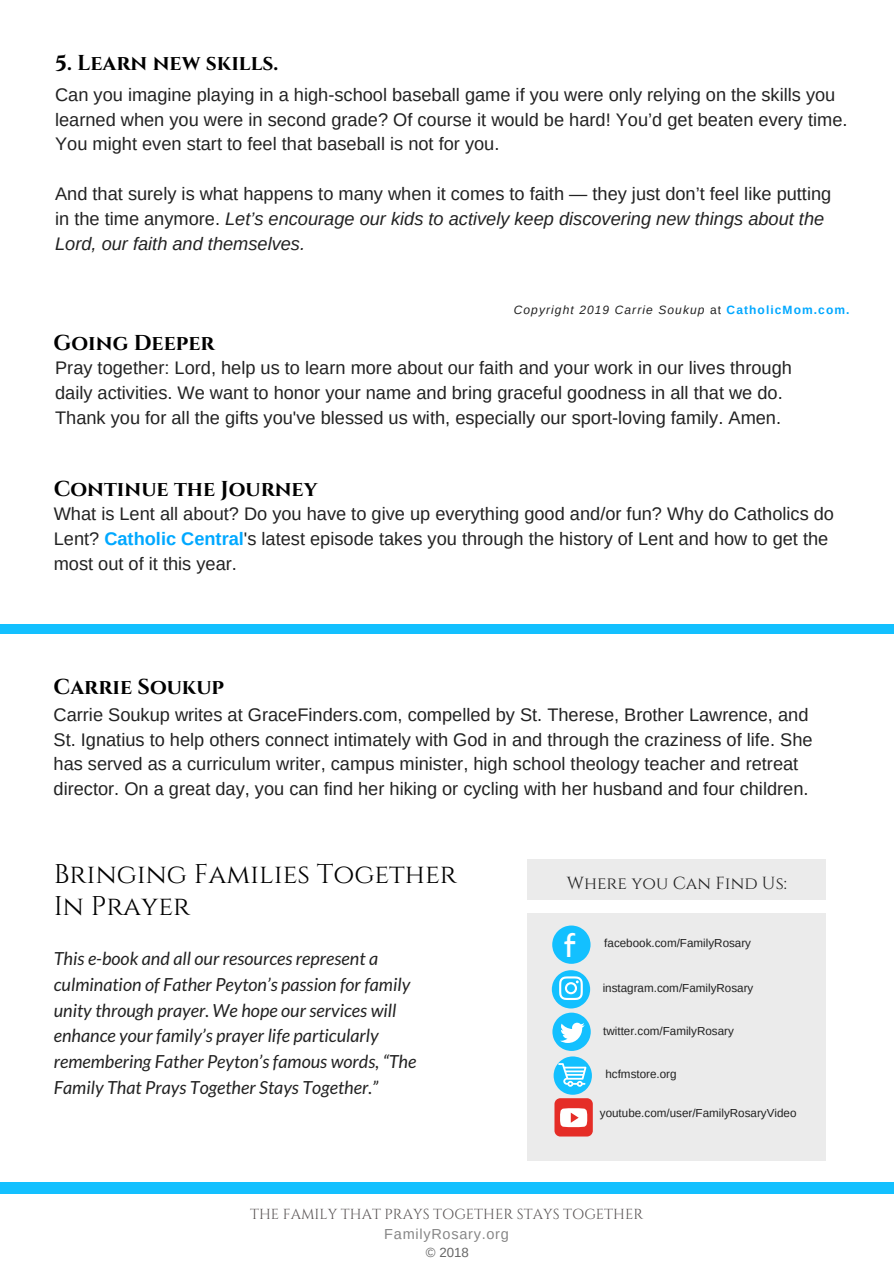
<style>
.page{position:relative;width:894px;height:1264px;background:#fff}
.page>*{position:absolute;margin:0;border:0;box-sizing:border-box;transform-origin:0 0}
.t1{font:32.85px "Kollektif";color:#fff}
.t2{font:27px/32.7px "Cinzel";color:#000}
.t3{font:700 21.45px "Cinzel";color:#000}
.t4{font:18.15px/24.8px "Arimo";color:#222}
.t5{font:italic 18px/26px "Lato";color:#222}
.t6{font:17.4px "Cinzel";color:#222}
.t7{font:14.55px "Cinzel";color:#5b5657}
.t8{font:14.55px "Arimo";letter-spacing:.05em;color:#878787}
.t9{font:13.2px "Arimo";color:#666}
.t10{font:italic 12px "Arimo";letter-spacing:.09em;color:#222}
.t11{font:11.7px "Arimo";color:#222}
.s1{font-style:italic}
.s2{font-style:normal}
.s3{font-weight:700;font-style:normal;color:#00a8ff}
.s4{font-weight:700;color:#00a8ff}
</style>
<div class="page">
<div style="left:0;top:1182px;width:893px;height:11px;background:#13c0ff"></div>
<div style="left:0;top:624px;width:893px;height:9px;background:#13c0ff"></div>
<div style="left:528px;top:859px;width:297px;height:302px;background:#ebebeb"></div>
<svg style="left:552px;top:925px;width:38px;height:38px"></svg>
<svg style="left:551px;top:970px;width:39px;height:80px"></svg>
<svg style="left:553px;top:1056px;width:38px;height:38px"></svg>
<div style="left:554px;top:1098px;width:38px;height:38px;background:#e52d27;border-radius:6px"></div>
<svg style="left:560px;top:1108px;width:27px;height:19px"></svg>
<div style="left:523px;top:900px;width:327px;height:12px;background:#fff"></div>
<p class="t3" style="left:55px;top:49px;width:225px">5. Learn new skills.</p>
<p class="t4" style="left:55px;top:82px;width:793px">Can you imagine playing in a high-school baseball game if you were only relying on the skills you learned when you were in second grade? Of course it would be hard! You’d get beaten every time.<br>You might even start to feel that baseball is not for you.</p>
<p class="t4" style="left:55px;top:181px;width:777px">And that surely is what happens to many when it comes to faith — they just don’t feel like putting in the time anymore. <span class="s1">Let’s encourage our kids to actively keep discovering new things about the<br>Lord, our faith and themselves.</span></p>
<p class="t10" style="left:513px;top:303px;width:337px">Copyright 2019 Carrie Soukup <span class="s2">at</span> <span class="s3">CatholicMom.com.</span></p>
<p class="t3" style="left:54px;top:329px;width:163px">Going Deeper</p>
<p class="t4" style="left:55px;top:355px;width:738px">Pray together: Lord, help us to learn more about our faith and your work in our lives through daily activities. We want to honor your name and bring graceful goodness in all that we do.<br>Thank you for all the gifts you've blessed us with, especially our sport-loving family. Amen.</p>
<p class="t3" style="left:54px;top:475px;width:265px">Continue the Journey</p>
<p class="t4" style="left:54px;top:501px;width:781px">What is Lent all about? Do you have to give up everything good and/or fun? Why do Catholics do<br>Lent? <span class="s4">Catholic Central</span>'s latest episode takes you through the history of Lent and how to get the most out of it this year.</p>
<p class="t3" style="left:54px;top:673px;width:172px">Carrie Soukup</p>
<p class="t4" style="left:54px;top:702px;width:760px">Carrie Soukup writes at GraceFinders.com, compelled by St. Therese, Brother Lawrence, and St. Ignatius to help others connect intimately with God in and through the craziness of life. She has served as a curriculum writer, campus minister, high school theology teacher and retreat director. On a great day, you can find her hiking or cycling with her husband and four children.</p>
<h2 class="t2" style="left:54px;top:858px;width:404px">Bringing Families Together<br>In Prayer</h2>
<p class="t5" style="left:54px;top:944px;width:364px">This e-book and all our resources represent a culmination of Father Peyton’s passion for family unity through prayer. We hope our services will enhance your family’s prayer life particularly remembering Father Peyton’s famous words, “The Family That Prays Together Stays Together.”</p>
<p class="t6" style="left:566px;top:872px;width:221px">Where you Can Find Us:</p>
<h1 class="t1" style="left:563px;top:930px;width:14px">f</h1>
<p class="t11" style="left:604px;top:936px;width:148px">facebook.com/FamilyRosary</p>
<p class="t11" style="left:602px;top:981px;width:152px">instagram.com/FamilyRosary</p>
<p class="t11" style="left:603px;top:1024px;width:132px">twitter.com/FamilyRosary</p>
<p class="t11" style="left:605px;top:1067px;width:73px">hcfmstore.org</p>
<p class="t11" style="left:599px;top:1106px;width:198px">youtube.com/user/FamilyRosaryVideo</p>
<p class="t7" style="left:250px;top:1204px;width:394px">THE FAMILY THAT PRAYS TOGETHER STAYS TOGETHER</p>
<p class="t8" style="left:384px;top:1225px;width:126px">FamilyRosary.org</p>
<p class="t9" style="left:426px;top:1244px;width:44px">© 2018</p>
</div>
